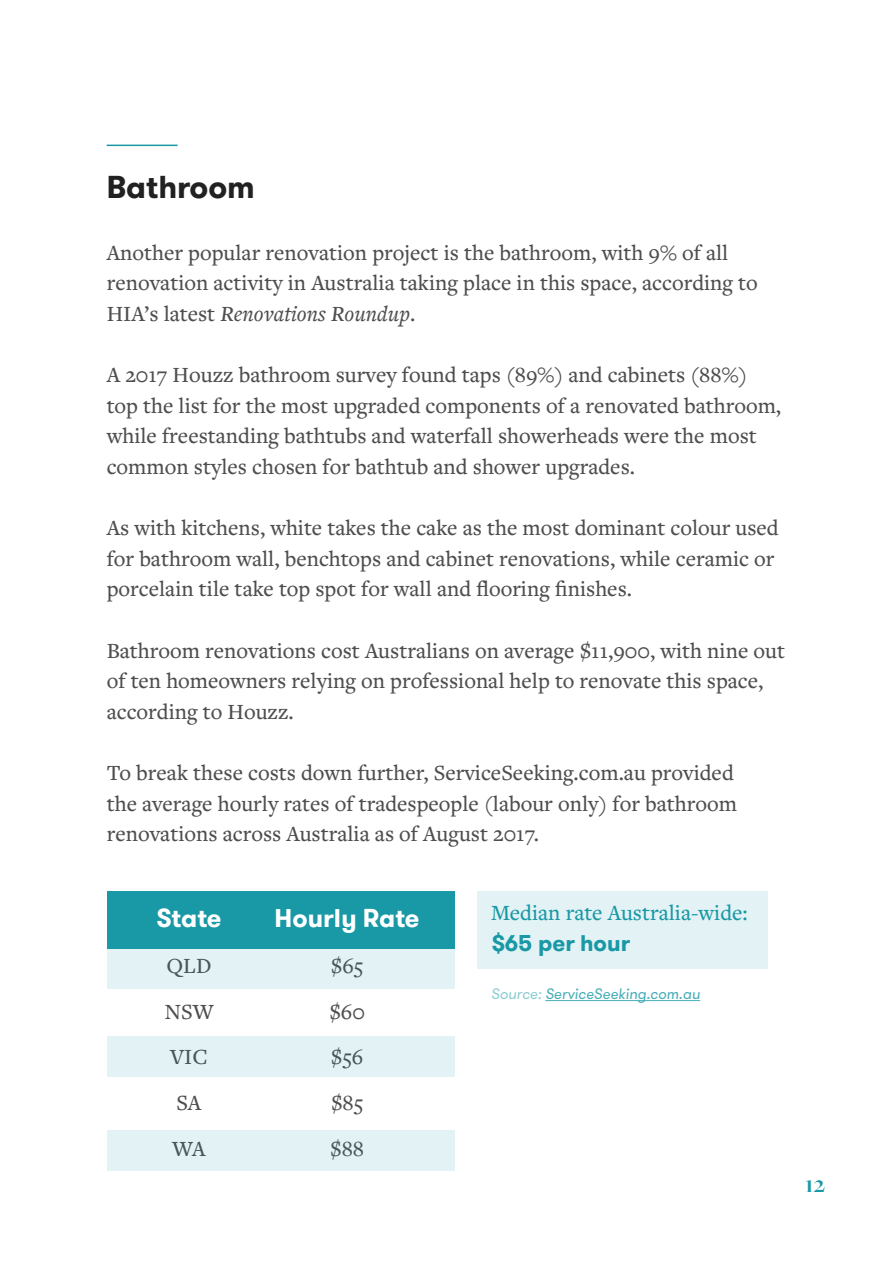
<style>
.page{position:relative;width:893px;height:1263px;background:#fff}
.page>*{position:absolute;margin:0;border:0;box-sizing:border-box;transform-origin:0 0}
.t1{font:700 31.5px "GT Walsheim";color:#212121}
.t2{font:700 25.5px "GT Walsheim";color:#fff}
.t3{font:700 24px "Freight Big Pro";color:#1998a6}
.t4{font:500 22.5px/30.6px "Freight Text Pro";color:#4e4e4e}
.t5{font:500 22.5px "Freight Text Pro";color:#1998a6}
.t6{font:700 22.5px "GT Walsheim";color:#1998a6}
.t7{font:italic 15px "GT Walsheim";color:#47adb8}
.s1{font-style:italic}
.s2{color:#8cccd2}
</style>
<div class="page">
<hr style="left:107px;top:145px;width:71px;height:1px;background:#1998a6">
<div style="left:107px;top:891px;width:348px;height:57px;background:#1998a6"></div>
<div style="left:477px;top:891px;width:290px;height:78px;background:#e3f2f4"></div>
<div style="left:107px;top:948px;width:348px;height:41px;background:#e3f2f4"></div>
<div style="left:107px;top:1036px;width:348px;height:41px;background:#e3f2f4"></div>
<div style="left:107px;top:1129px;width:348px;height:41px;background:#e3f2f4"></div>
<hr style="left:545px;top:1000px;width:155px;height:1px;background:#47adb8">
<h1 class="t1" style="left:107px;top:167px;width:150px">Bathroom</h1>
<p class="t4" style="left:107px;top:236px;width:652px">Another popular renovation project is the bathroom, with 9% of all renovation activity in Australia taking place in this space, according to<br>HIA’s latest <span class="s1">Renovations Roundup</span>.</p>
<p class="t4" style="left:107px;top:359px;width:676px">A 2017 Houzz bathroom survey found taps (89%) and cabinets (88%) top the list for the most upgraded components of a renovated bathroom, while freestanding bathtubs and waterfall showerheads were the most common styles chosen for bathtub and shower upgrades.</p>
<p class="t4" style="left:107px;top:512px;width:673px">As with kitchens, white takes the cake as the most dominant colour used for bathroom wall, benchtops and cabinet renovations, while ceramic or porcelain tile take top spot for wall and flooring finishes.</p>
<p class="t4" style="left:107px;top:634px;width:680px">Bathroom renovations cost Australians on average $11,900, with nine out of ten homeowners relying on professional help to renovate this space, according to Houzz.</p>
<p class="t4" style="left:107px;top:757px;width:632px">To break these costs down further, ServiceSeeking.com.au provided the average hourly rates of tradespeople (labour only) for bathroom renovations across Australia as of August 2017.</p>
<p class="t2" style="left:156px;top:902px;width:67px">State</p>
<p class="t4" style="left:164px;top:942px;width:51px;line-height:45.6px;text-align:center">QLD<br>NSW<br>VIC<br>SA<br>WA</p>
<p class="t2" style="left:275px;top:902px;width:147px">Hourly Rate</p>
<p class="t4" style="left:329px;top:942px;width:37px;line-height:45.6px;text-align:justify">$65 $60 $56 $85 $88</p>
<p class="t5" style="left:491px;top:898px;width:258px">Median rate Australia-wide:</p>
<p class="t6" style="left:491px;top:928px;width:141px">$65 per hour</p>
<p class="t7" style="left:491px;top:985px;width:211px"><span class="s2">Source:</span> ServiceSeeking.com.au</p>
<p class="t3" style="left:805px;top:1168px;width:21px">12</p>
</div>
